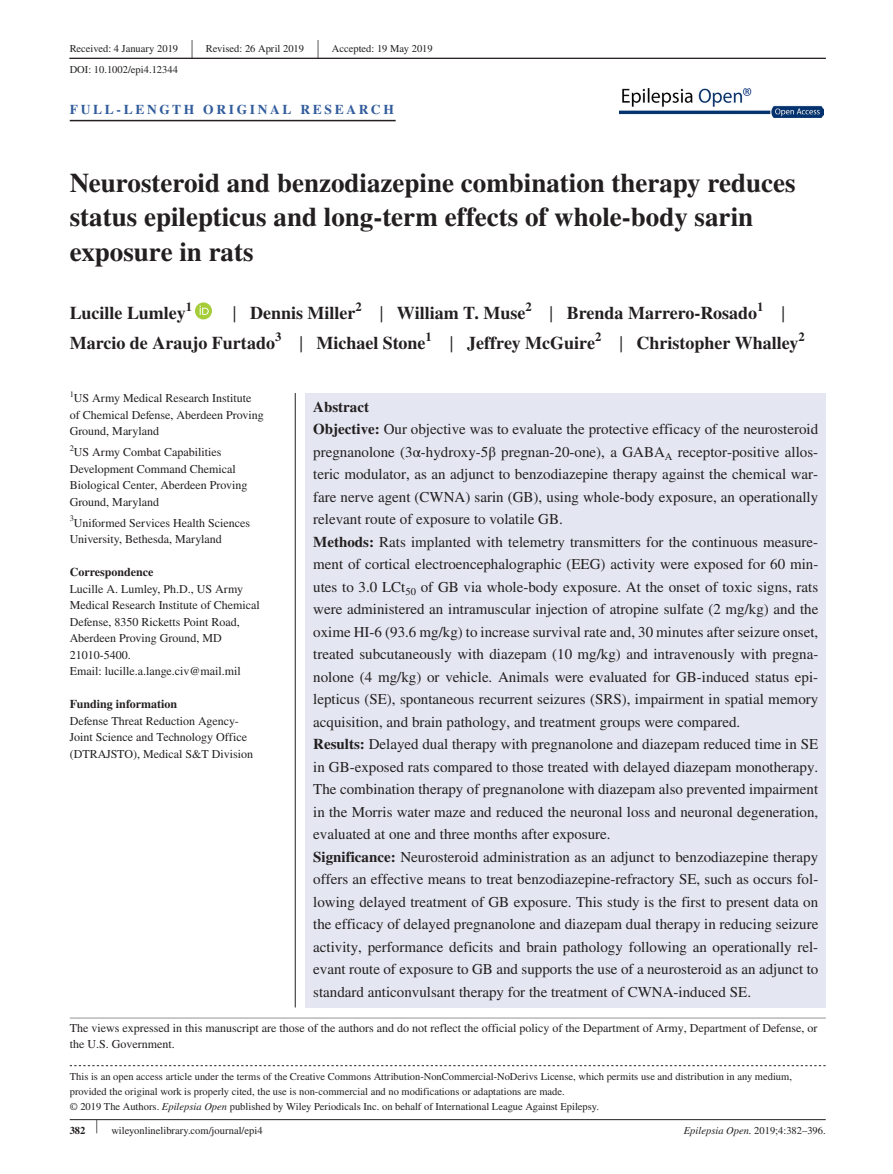
<style>
.page{position:relative;width:893px;height:1174px;background:#fff}
.page>*{position:absolute;margin:0;border:0;box-sizing:border-box;transform-origin:0 0}
.t1{font:700 27px/34.5px "STIX";color:#231f20}
.t2{font:26.55px "STIX";color:#231f20;scale:.4 1}
.t3{font:700 18px/30px "STIX";color:#231f20}
.t4{font:15px/22.5px "STIX";color:#231f20}
.t5{font:700 13.5px "STIX";letter-spacing:.2em;color:#315c9c}
.t6{font:12px/16.5px "STIX";color:#231f20}
.t7{font:700 12px "STIX";color:#231f20}
.t8{font:10.5px/15px "STIX";color:#231f20}
.t9{font:8.4px "STIX";color:#231f20}
.s1{font-weight:400;font-size:23.4px}
.s2{font-weight:700}
.s3{font-style:italic}
.s4{font-size:19.5px}
</style>
<div class="page">
<hr style="left:70px;top:1119px;width:756px;height:1px;background:#231f20">
<hr style="left:69px;top:58px;width:757px;height:1px;background:#231f20">
<img style="left:619px;top:88px;width:204px;height:30px">
<hr style="left:70px;top:120px;width:326px;height:1px;background:#231f20">
<svg style="left:195px;top:302px;width:17px;height:17px"></svg>
<svg style="left:200px;top:305px;width:9px;height:10px"></svg>
<svg style="left:70px;top:1065px;width:756px;height:1px"></svg>
<hr style="left:70px;top:1017px;width:756px;height:1px;background:#939598">
<div style="left:306px;top:393px;width:520px;height:614px;background:#e4e6f1"></div>
<hr style="left:295px;top:393px;width:1px;height:614px;background:#231f20">
<p class="t8" style="left:70px;top:41px;width:110px">Received: 4 January 2019</p>
<h2 class="t2" style="left:191px;top:31px;width:7px">|</h2>
<p class="t8" style="left:206px;top:41px;width:100px">Revised: 26 April 2019</p>
<h2 class="t2" style="left:317px;top:31px;width:7px">|</h2>
<p class="t8" style="left:332px;top:41px;width:102px">Accepted: 19 May 2019</p>
<p class="t8" style="left:70px;top:63px;width:110px">DOI: 10.1002/epi4.12344</p>
<p class="t5" style="left:70px;top:101px;width:326px">FULL‐LENGTH ORIGINAL RESEARCH</p>
<h1 class="t1" style="left:70px;top:165px;width:727px">Neurosteroid and benzodiazepine combination therapy reduces status epilepticus and long‐term effects of whole‐body sarin exposure in rats</h1>
<p class="t3" style="left:70px;top:298px;width:124px">Lucille Lumley<sup>1</sup></p>
<p class="t3" style="left:70px;top:298px;width:737px;text-indent:163px"><span class="s1">|</span> Dennis Miller<sup>2</sup> <span class="s1">|</span> William T. Muse<sup>2</sup> <span class="s1">|</span> Brenda Marrero‐Rosado<sup>1</sup> <span class="s1">|<br></span>Marcio de Araujo Furtado<sup>3</sup> <span class="s1">|</span> Michael Stone<sup>1</sup> <span class="s1">|</span> Jeffrey McGuire<sup>2</sup> <span class="s1">|</span> Christopher Whalley<sup>2</sup></p>
<p class="t6" style="left:70px;top:390px;width:196px"><sup>1</sup>US Army Medical Research Institute of Chemical Defense, Aberdeen Proving<br>Ground, Maryland</p>
<p class="t9" style="left:70px;top:442px;width:6px">2</p>
<p class="t6" style="left:70px;top:444px;width:179px;text-indent:4px">US Army Combat Capabilities<br>Development Command Chemical<br>Biological Center, Aberdeen Proving<br>Ground, Maryland</p>
<p class="t9" style="left:70px;top:512px;width:6px">3</p>
<p class="t6" style="left:70px;top:515px;width:182px;text-indent:4px">Uniformed Services Health Sciences<br>University, Bethesda, Maryland</p>
<p class="t7" style="left:70px;top:565px;width:85px">Correspondence</p>
<p class="t6" style="left:70px;top:581px;width:192px">Lucille A. Lumley, Ph.D., US Army<br>Medical Research Institute of Chemical<br>Defense, 8350 Ricketts Point Road,<br>Aberdeen Proving Ground, MD<br>21010‐5400.<br>Email: lucille.a.lange.civ@mail.mil</p>
<p class="t7" style="left:70px;top:697px;width:109px">Funding information</p>
<p class="t6" style="left:70px;top:713px;width:185px">Defense Threat Reduction Agency-<br>Joint Science and Technology Office (DTRAJSTO), Medical S&amp;T Division</p>
<p class="t4" style="left:313px;top:396px;width:507px"><span class="s2">Abstract<br>Objective:</span> Our objective was to evaluate the protective efficacy of the neurosteroid pregnanolone (3α‐hydroxy‐5β pregnan‐20‐one), a GABA<sub>A</sub> receptor‐positive allos&shy;teric modulator, as an adjunct to benzodiazepine therapy against the chemical war&shy;fare nerve agent (CWNA) sarin (GB), using whole‐body exposure, an operationally relevant route of exposure to volatile GB.<br><span class="s2">Methods:</span> Rats implanted with telemetry transmitters for the continuous measure&shy;ment of cortical electroencephalographic (EEG) activity were exposed for 60 min&shy;utes to 3.0 LCt<sub>50</sub> of GB via whole‐body exposure. At the onset of toxic signs, rats were administered an intramuscular injection of atropine sulfate (2 mg/kg) and the oxime HI‐6 (93.6 mg/kg) to increase survival rate and, 30 minutes after seizure onset, treated subcutaneously with diazepam (10 mg/kg) and intravenously with pregna&shy;nolone (4 mg/kg) or vehicle. Animals were evaluated for GB‐induced status epi&shy;lepticus (SE), spontaneous recurrent seizures (SRS), impairment in spatial memory acquisition, and brain pathology, and treatment groups were compared.<br><span class="s2">Results:</span> Delayed dual therapy with pregnanolone and diazepam reduced time in SE in GB‐exposed rats compared to those treated with delayed diazepam monotherapy.<br>The combination therapy of pregnanolone with diazepam also prevented impairment in the Morris water maze and reduced the neuronal loss and neuronal degeneration, evaluated at one and three months after exposure.<br><span class="s2">Significance:</span> Neurosteroid administration as an adjunct to benzodiazepine therapy offers an effective means to treat benzodiazepine‐refractory SE, such as occurs fol&shy;lowing delayed treatment of GB exposure. This study is the first to present data on the efficacy of delayed pregnanolone and diazepam dual therapy in reducing seizure activity, performance deficits and brain pathology following an operationally rel&shy;evant route of exposure to GB and supports the use of a neurosteroid as an adjunct to standard anticonvulsant therapy for the treatment of CWNA‐induced SE.</p>
<p class="t6" style="left:70px;top:1020px;width:749px">The views expressed in this manuscript are those of the authors and do not reflect the official policy of the Department of Army, Department of Defense, or the U.S. Government.</p>
<p class="t8" style="left:70px;top:1069px;width:724px">This is an open access article under the terms of the Creative Commons Attribution‐NonCommercial‐NoDerivs License, which permits use and distribution in any medium, provided the original work is properly cited, the use is non‐commercial and no modifications or adaptations are made.<br>© 2019 The Authors. <span class="s3">Epilepsia Open</span> published by Wiley Periodicals Inc. on behalf of International League Against Epilepsy.</p>
<p class="t8" style="left:70px;top:1123px;width:194px"><span class="s2">382</span> <span class="s4">|</span> wileyonlinelibrary.com/journal/epi4</p>
<p class="t8" style="left:684px;top:1123px;width:143px"><span class="s3">Epilepsia Open.</span> 2019;4:382–396.</p>
</div>
